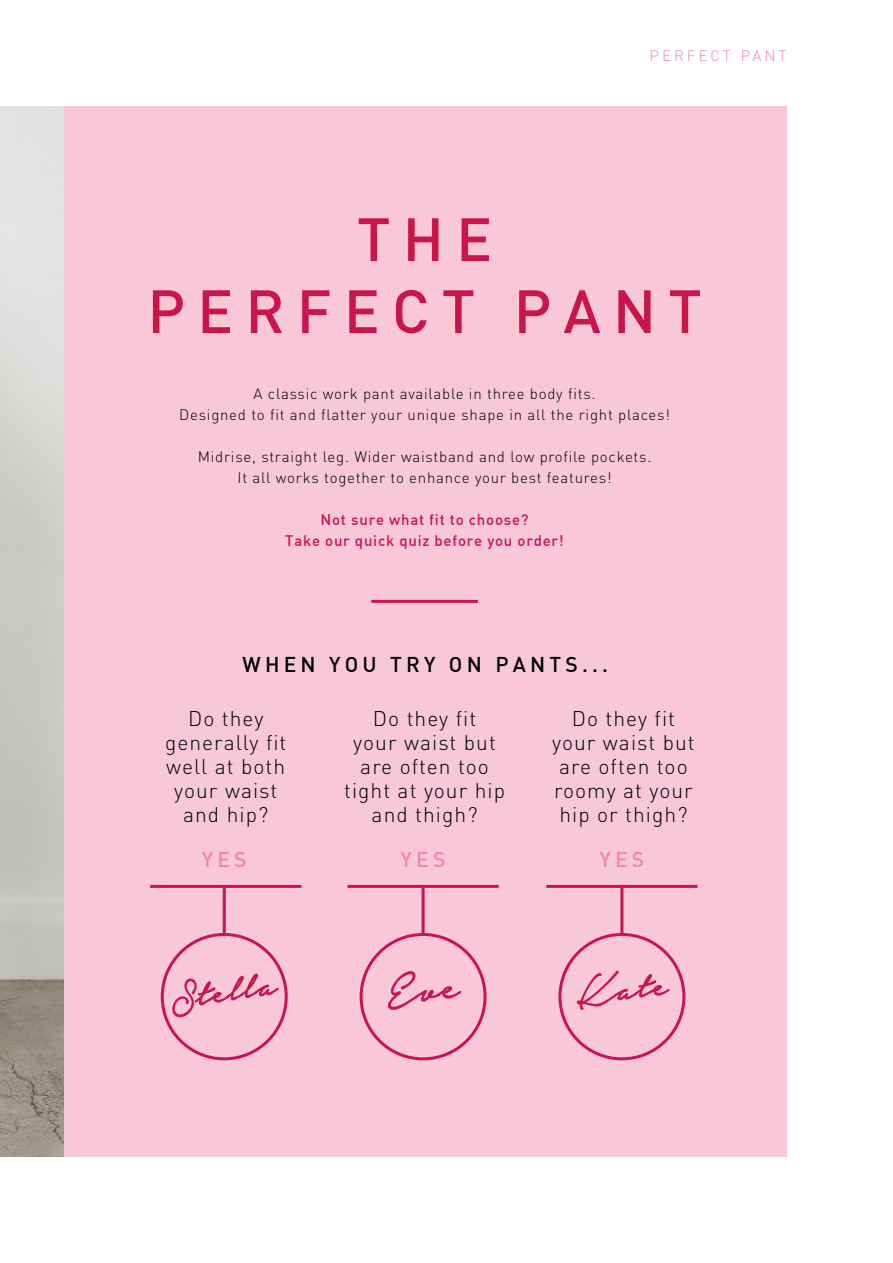
<style>
.page{position:relative;width:893px;height:1263px;background:#fff}
.page>*{position:absolute;margin:0;border:0;box-sizing:border-box;transform-origin:0 0}
.t1{font:500 60px/72px "DIN";letter-spacing:.2em;color:#ca154b;text-align:center}
.t2{font:300 21px/24px "DIN";letter-spacing:.05em;color:#000;text-align:center}
.t3{font:500 21px "DIN";letter-spacing:.2em;color:#000}
.t4{font:500 21px "DIN";letter-spacing:.2em;color:#f087aa}
.t5{font:300 15px/21px "DIN";letter-spacing:.05em;color:#000;text-align:center}
.t6{font:500 15px/21px "DIN";letter-spacing:.05em;color:#ca154b;text-align:center}
.t7{font:300 15px "DIN";letter-spacing:.2em;color:#f087aa}
</style>
<div class="page">
<div style="left:64px;top:106px;width:723px;height:1050px;background:#f8c8d8"></div>
<img style="left:0;top:107px;width:64px;height:1050px">
<hr style="left:150px;top:885px;width:151px;height:3px;background:#ca154b">
<hr style="left:223px;top:886px;width:3px;height:48px;background:#ca154b">
<hr style="left:347px;top:885px;width:152px;height:3px;background:#ca154b">
<hr style="left:422px;top:886px;width:3px;height:48px;background:#ca154b">
<hr style="left:546px;top:885px;width:151px;height:3px;background:#ca154b">
<div style="left:360px;top:933px;width:127px;height:127px;border:3px solid #ca154b;border-radius:50%"></div>
<hr style="left:620px;top:886px;width:3px;height:48px;background:#ca154b">
<hr style="left:371px;top:600px;width:107px;height:3px;background:#ca154b">
<svg style="left:577px;top:970px;width:93px;height:40px"></svg>
<svg style="left:172px;top:973px;width:106px;height:44px"></svg>
<svg style="left:388px;top:971px;width:73px;height:39px"></svg>
<div style="left:161px;top:933px;width:127px;height:127px;border:3px solid #ca154b;border-radius:50%"></div>
<div style="left:558px;top:933px;width:127px;height:127px;border:3px solid #ca154b;border-radius:50%"></div>
<p class="t7" style="left:650px;top:47px;width:139px">PERFECT PANT</p>
<h1 class="t1" style="left:147px;top:201px;width:556px">THE<br>PERFECT PANT</h1>
<p class="t5" style="left:179px;top:383px;width:492px">A classic work pant available in three body fits.<br>Designed to fit and flatter your unique shape in all the right places!</p>
<p class="t5" style="left:198px;top:446px;width:455px">Midrise, straight leg. Wider waistband and low profile pockets.<br>It all works together to enhance your best features!</p>
<p class="t6" style="left:285px;top:509px;width:280px">Not sure what fit to choose?<br>Take our quick quiz before you order!</p>
<h2 class="t3" style="left:243px;top:650px;width:367px">WHEN YOU TRY ON PANTS...</h2>
<h2 class="t2" style="left:165px;top:706px;width:123px">Do they generally fit well at both your waist and hip?</h2>
<h2 class="t4" style="left:202px;top:846px;width:46px">YES</h2>
<h2 class="t2" style="left:344px;top:706px;width:162px">Do they fit<br>your waist but are often too tight at your hip and thigh?</h2>
<h2 class="t2" style="left:552px;top:706px;width:144px">Do they fit your waist but are often too roomy at your hip or thigh?</h2>
<h2 class="t4" style="left:401px;top:846px;width:46px">YES</h2>
<h2 class="t4" style="left:599px;top:846px;width:46px">YES</h2>
</div>
